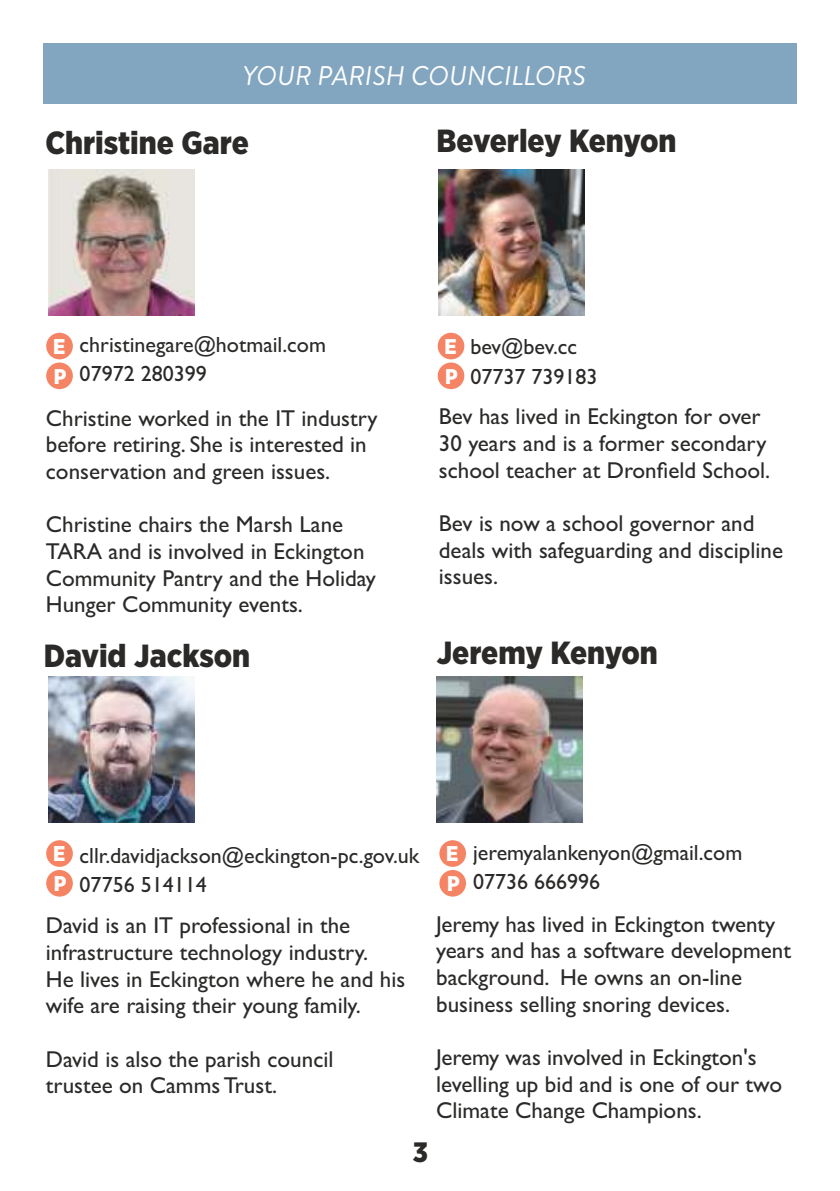
<style>
.page{position:relative;width:840px;height:1191px;background:#fff}
.page>*{position:absolute;margin:0;border:0;box-sizing:border-box;transform-origin:0 0}
.t1{font:900 32px "Gotham Narrow";color:#2b2a29}
.t2{font:900 28px "Gotham Narrow";color:#2b2a29}
.t3{font:italic 27px "Brandon Grotesque";color:#fefefe}
.t4{font:23px/26.6px "Gill Sans";color:#2b2a29}
.t5{font:22px/29.4px "Gill Sans";color:#2b2a29}
.t6{font:900 21.4px/30px "Gotham Narrow";color:#fefefe}
</style>
<div class="page">
<div style="left:43px;top:44px;width:753px;height:60px;background:#82a5c0"></div>
<div style="left:46px;top:333px;width:27px;height:26px;background:#f58465;border-radius:50%"></div>
<div style="left:46px;top:362px;width:27px;height:27px;background:#f58465;border-radius:50%"></div>
<img style="left:48px;top:169px;width:146px;height:146px">
<div style="left:437px;top:333px;width:27px;height:26px;background:#f58465;border-radius:50%"></div>
<div style="left:437px;top:362px;width:27px;height:27px;background:#f58465;border-radius:50%"></div>
<img style="left:438px;top:169px;width:146px;height:146px">
<div style="left:46px;top:840px;width:27px;height:27px;background:#f58465;border-radius:50%"></div>
<div style="left:46px;top:870px;width:27px;height:26px;background:#f58465;border-radius:50%"></div>
<img style="left:48px;top:677px;width:146px;height:146px">
<div style="left:439px;top:840px;width:27px;height:27px;background:#f58465;border-radius:50%"></div>
<div style="left:439px;top:870px;width:27px;height:26px;background:#f58465;border-radius:50%"></div>
<img style="left:436px;top:677px;width:145px;height:146px">
<p class="t3" style="left:242px;top:66px;width:344px">YOUR PARISH COUNCILLORS</p>
<h1 class="t1" style="left:45px;top:128px;width:205px">Christine Gare</h1>
<h1 class="t1" style="left:436px;top:127px;width:241px">Beverley Kenyon</h1>
<p class="t6" style="left:53px;top:332px;width:15px">E<br>P</p>
<p class="t5" style="left:80px;top:332px;width:248px">christinegare@hotmail.com<br>07972 280399</p>
<p class="t4" style="left:46px;top:407px;width:333px">Christine worked in the IT industry before retiring. She is interested in conservation and green issues.</p>
<p class="t4" style="left:46px;top:514px;width:331px">Christine chairs the Marsh Lane<br>TARA and is involved in Eckington<br>Community Pantry and the Holiday<br>Hunger Community events.</p>
<h1 class="t1" style="left:44px;top:641px;width:208px">David Jackson</h1>
<p class="t6" style="left:444px;top:332px;width:15px">E<br>P</p>
<p class="t5" style="left:470px;top:335px;width:129px">bev@bev.cc<br>07737 739183</p>
<p class="t4" style="left:438px;top:405px;width:332px">Bev has lived in Eckington for over<br>30 years and is a former secondary school teacher at Dronfield School.</p>
<p class="t4" style="left:438px;top:512px;width:345px">Bev is now a school governor and deals with safeguarding and discipline issues.</p>
<h1 class="t1" style="left:436px;top:638px;width:222px">Jeremy Kenyon</h1>
<p class="t6" style="left:53px;top:839px;width:15px">E<br>P</p>
<p class="t5" style="left:80px;top:842px;width:341px">cllr.davidjackson@eckington-pc.gov.uk<br>07756 514114</p>
<p class="t4" style="left:46px;top:914px;width:361px">David is an IT professional in the infrastructure technology industry.<br>He lives in Eckington where he and his wife are raising their young family.</p>
<p class="t4" style="left:46px;top:1048px;width:289px">David is also the parish council trustee on Camms Trust.</p>
<p class="t6" style="left:446px;top:839px;width:15px">E<br>P</p>
<p class="t5" style="left:473px;top:840px;width:271px">jeremyalankenyon@gmail.com<br>07736 666996</p>
<p class="t4" style="left:436px;top:913px;width:356px">Jeremy has lived in Eckington twenty years and has a software development background. He owns an on-line business selling snoring devices.</p>
<p class="t4" style="left:436px;top:1046px;width:347px">Jeremy was involved in Eckington's levelling up bid and is one of our two<br>Climate Change Champions.</p>
<p class="t2" style="left:412px;top:1139px;width:17px">3</p>
</div>
